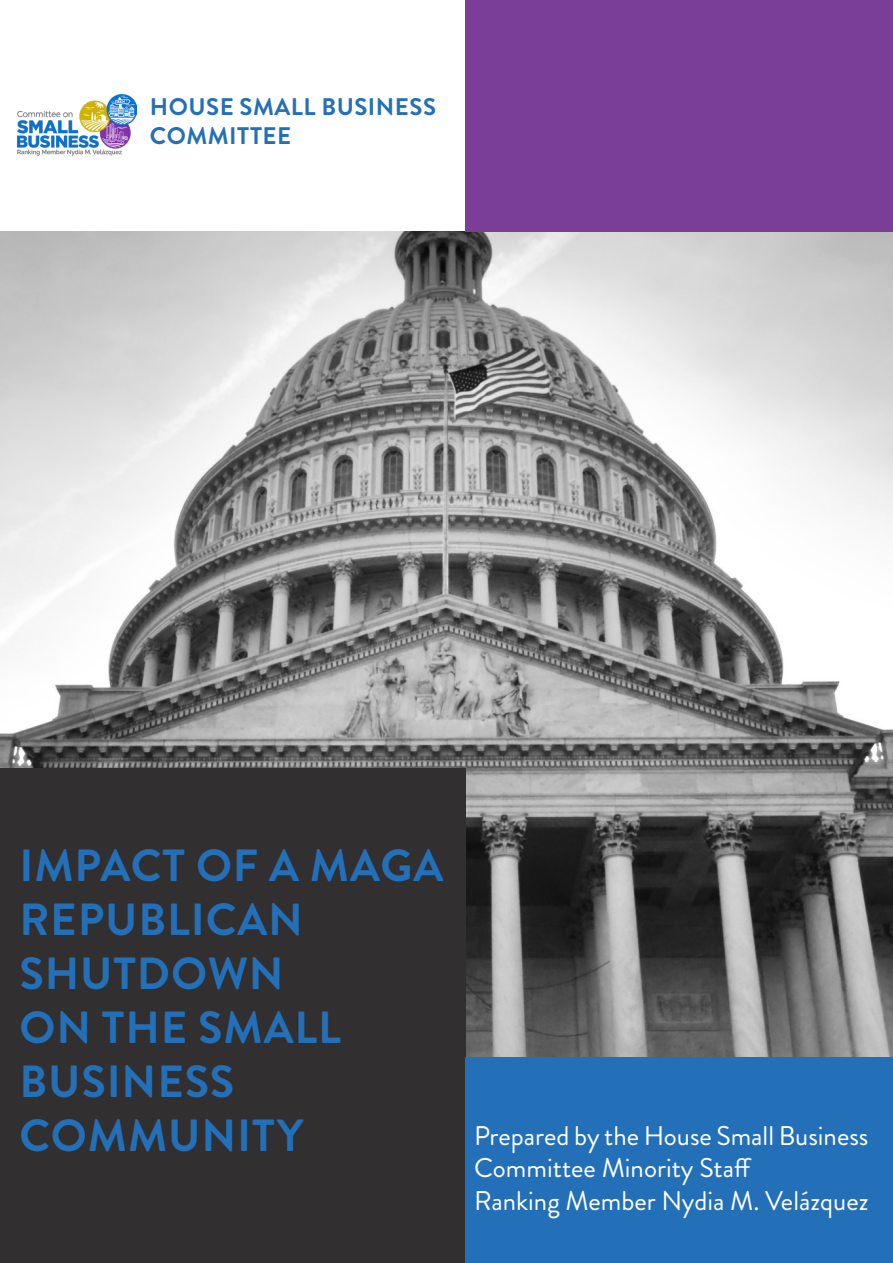
<style>
.page{position:relative;width:893px;height:1263px;background:#fff}
.page>*{position:absolute;margin:0;border:0;box-sizing:border-box;transform-origin:0 0}
.t1{font:700 45px/54px "Brandon Grotesque";letter-spacing:.02em;color:#2370b9}
.t2{font:27px/32.4px "Brandon Grotesque";color:#fff}
.t3{font:700 24px/28.8px "Brandon Grotesque";letter-spacing:.02em;color:#2370b9}
</style>
<div class="page">
<img style="left:0;top:231px;width:893px;height:826px">
<div style="left:0;top:768px;width:466px;height:495px;background:#312f30"></div>
<div style="left:466px;top:1057px;width:427px;height:206px;background:#2370b9"></div>
<div style="left:466px;top:0;width:427px;height:231px;background:#7a3e98"></div>
<img style="left:17px;top:95px;width:119px;height:60px">
<p class="t3" style="left:150px;top:92px;width:288px">HOUSE SMALL BUSINESS<br>COMMITTEE</p>
<h1 class="t1" style="left:19px;top:839px;width:425px">IMPACT OF A MAGA<br>REPUBLICAN<br>SHUTDOWN<br>ON THE SMALL<br>BUSINESS<br>COMMUNITY</h1>
<p class="t2" style="left:474px;top:1120px;width:396px">Prepared by the House Small Business<br>Committee Minority Staff<br>Ranking Member Nydia M. Velázquez</p>
</div>
